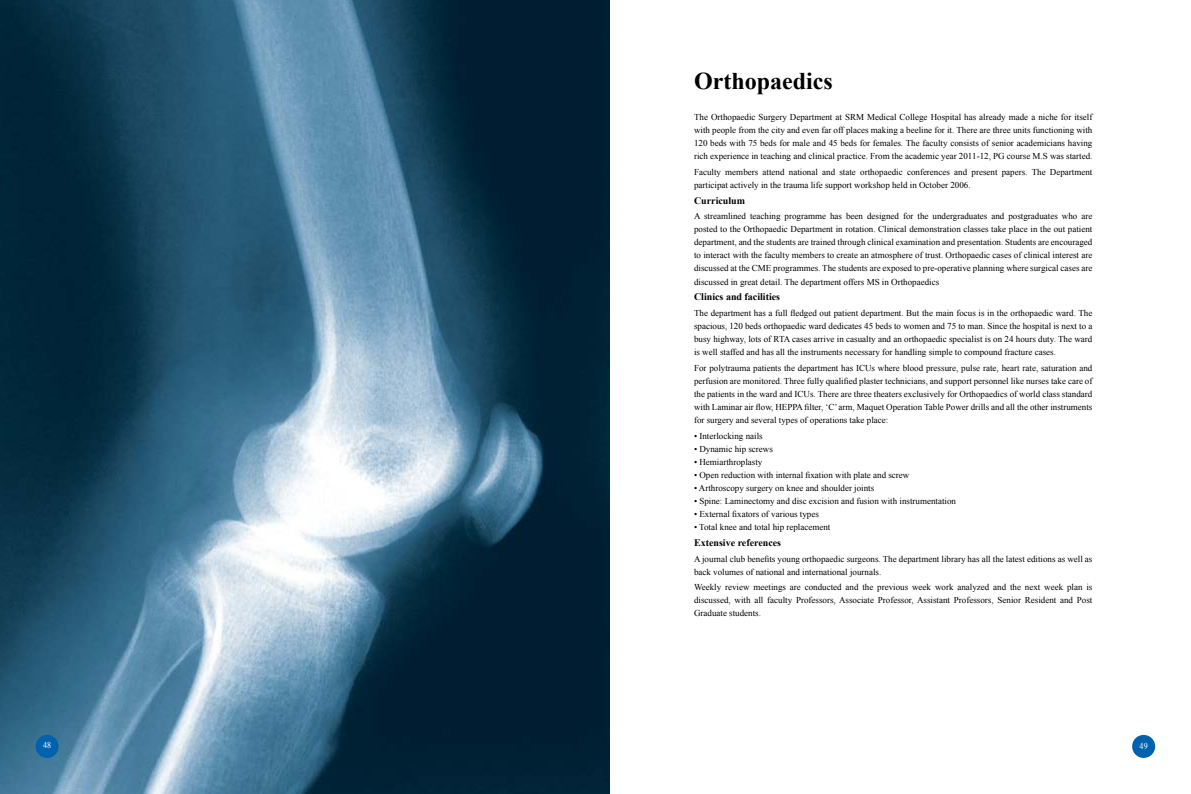
<style>
.page{position:relative;width:1191px;height:794px;background:#fff}
.page>*{position:absolute;margin:0;border:0;box-sizing:border-box;transform-origin:0 0}
.t1{font:700 24px "Times New Roman";color:#000}
.t2{font:700 10px "Times New Roman";color:#000}
.t3{font:9px/13px "Times New Roman";color:#000;text-align:justify}
.t4{font:9px "Times New Roman";color:#fff;scale:.9 1}
</style>
<div class="page">
<img style="left:0;top:0;width:609px;height:794px">
<div style="left:1132px;top:735px;width:23px;height:23px;background:#0061af;border-radius:50%"></div>
<div style="left:36px;top:735px;width:23px;height:23px;background:#0061af;border-radius:50%"></div>
<h1 class="t1" style="left:694px;top:63px;width:140px">Orthopaedics</h1>
<p class="t3" style="left:694px;top:110px;width:400px">The Orthopaedic Surgery Department at SRM Medical College Hospital has already made a niche for itself with people from the city and even far off places making a beeline for it. There are three units functioning with 120 beds with 75 beds for male and 45 beds for females. The faculty consists of senior academicians having rich experience in teaching and clinical practice. From the academic year 2011-12, PG course M.S was started.</p>
<p class="t3" style="left:694px;top:165px;width:400px">Faculty members attend national and state orthopaedic conferences and present papers. The Department participat actively in the trauma life support workshop held in October 2006.</p>
<p class="t2" style="left:694px;top:193px;width:53px">Curriculum</p>
<p class="t3" style="left:694px;top:210px;width:400px">A streamlined teaching programme has been designed for the undergraduates and postgraduates who are posted to the Orthopaedic Department in rotation. Clinical demonstration classes take place in the out patient department, and the students are trained through clinical examination and presentation. Students are encouraged to interact with the faculty members to create an atmosphere of trust. Orthopaedic cases of clinical interest are discussed at the CME programmes. The students are exposed to pre-operative planning where surgical cases are discussed in great detail. The department offers MS in Orthopaedics</p>
<p class="t2" style="left:694px;top:290px;width:88px">Clinics and facilities</p>
<p class="t3" style="left:694px;top:306px;width:400px">The department has a full fledged out patient department. But the main focus is in the orthopaedic ward. The spacious, 120 beds orthopaedic ward dedicates 45 beds to women and 75 to man. Since the hospital is next to a busy highway, lots of RTA cases arrive in casualty and an orthopaedic specialist is on 24 hours duty. The ward is well staffed and has all the instruments necessary for handling simple to compound fracture cases.</p>
<p class="t3" style="left:694px;top:361px;width:400px">For polytrauma patients the department has ICUs where blood pressure, pulse rate, heart rate, saturation and perfusion are monitored. Three fully qualified plaster technicians, and support personnel like nurses take care of the patients in the ward and ICUs. There are three theaters exclusively for Orthopaedics of world class standard with Laminar air flow, HEPPA filter, ‘C’ arm, Maquet Operation Table Power drills and all the other instruments for surgery and several types of operations take place:</p>
<p class="t3" style="left:694px;top:429px;width:70px">• Interlocking nails</p>
<p class="t3" style="left:694px;top:442px;width:80px">• Dynamic hip screws</p>
<p class="t3" style="left:694px;top:455px;width:70px">• Hemiarthroplasty</p>
<p class="t3" style="left:694px;top:468px;width:217px">• Open reduction with internal fixation with plate and screw</p>
<p class="t3" style="left:694px;top:481px;width:182px">• Arthroscopy surgery on knee and shoulder joints</p>
<p class="t3" style="left:694px;top:494px;width:263px">• Spine: Laminectomy and disc excision and fusion with instrumentation</p>
<p class="t3" style="left:694px;top:507px;width:126px">• External fixators of various types</p>
<p class="t3" style="left:694px;top:520px;width:138px">• Total knee and total hip replacement</p>
<p class="t2" style="left:694px;top:535px;width:89px">Extensive references</p>
<p class="t3" style="left:694px;top:552px;width:400px">A journal club benefits young orthopaedic surgeons. The department library has all the latest editions as well as back volumes of national and international journals.</p>
<p class="t3" style="left:694px;top:580px;width:400px">Weekly review meetings are conducted and the previous week work analyzed and the next week plan is discussed, with all faculty Professors, Associate Professor, Assistant Professors, Senior Resident and Post Graduate students.</p>
<p class="t4" style="left:43px;top:738px;width:11px">48</p>
<p class="t4" style="left:1139px;top:739px;width:11px">49</p>
</div>
